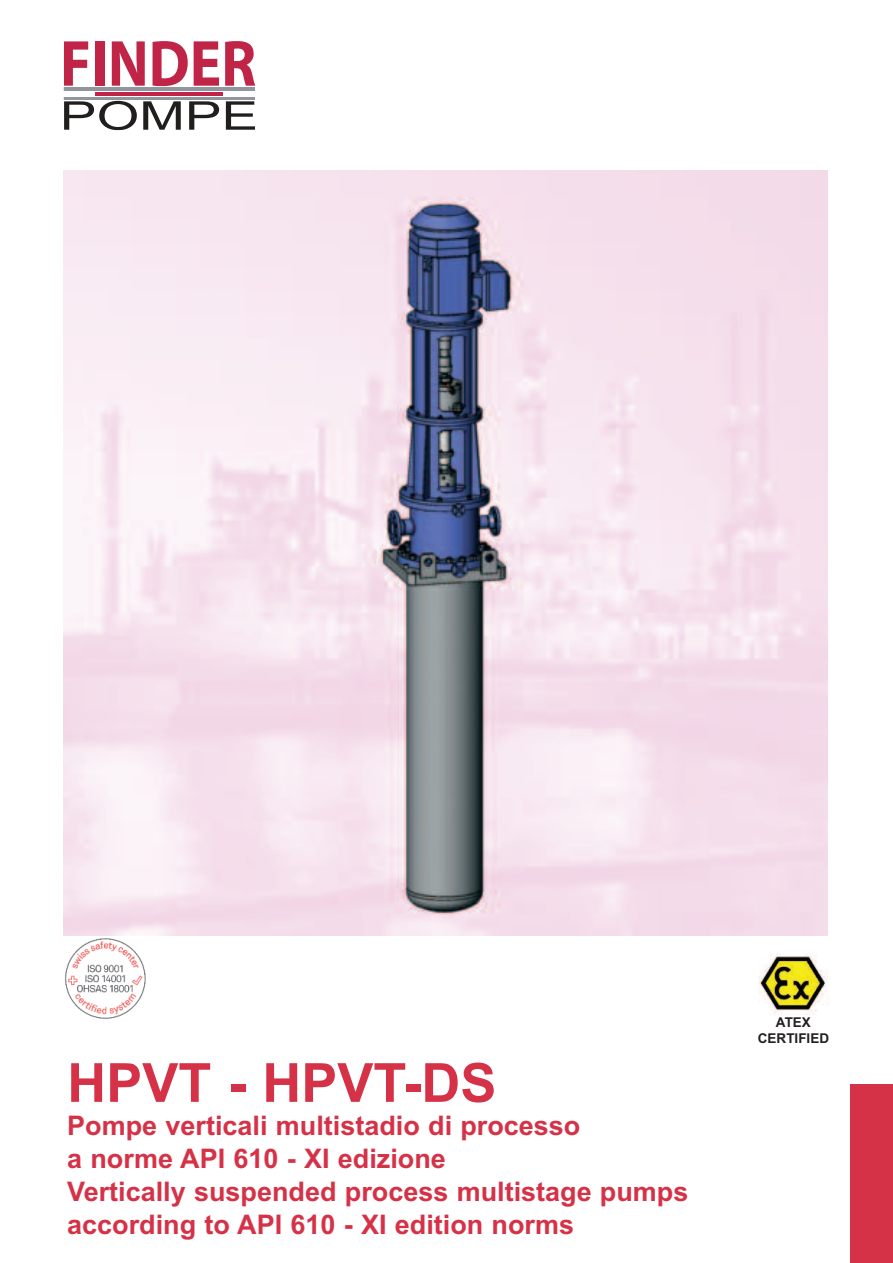
<style>
.page{position:relative;width:893px;height:1263px;background:#fff}
.page>*{position:absolute;margin:0;border:0;box-sizing:border-box;transform-origin:0 0}
.t1{font:700 65.7px "Myriad Pro";color:#c02447;scale:.9 1}
.t2{font:700 54px "Arial";color:#d63247}
.t3{font:39.6px "Arial Narrow";color:#211e1e;scale:1.69 1}
.t4{font:700 27px/33px "Arial";color:#d63247}
.t5{font:700 13.5px/16.2px "Arial";letter-spacing:-.005em;color:#231f20;text-align:center}
</style>
<div class="page">
<img style="left:64px;top:170px;width:763px;height:765px">
<div style="left:850px;top:1084px;width:43px;height:179px;background:#d63247"></div>
<hr style="left:64px;top:87px;width:191px;height:4px;background:#92959b">
<hr style="left:64px;top:97px;width:191px;height:3px;background:#92959b">
<hr style="left:96px;top:93px;width:127px;height:3px;background:#c02447">
<img style="left:65px;top:938px;width:81px;height:81px">
<img style="left:759px;top:953px;width:69px;height:62px">
<h1 class="t1" style="left:60px;top:39px;width:220px">FINDER</h1>
<h3 class="t3" style="left:60px;top:93px;width:119px">POMPE</h3>
<h2 class="t2" style="left:67px;top:1052px;width:431px">HPVT - HPVT-DS</h2>
<p class="t4" style="left:67px;top:1109px;width:623px">Pompe verticali multistadio di processo<br>a norme API 610 - XI edizione<br>Vertically suspended process multistage pumps according to API 610 - XI edition norms</p>
<p class="t5" style="left:758px;top:1014px;width:73px">ATEX<br>CERTIFIED</p>
</div>
